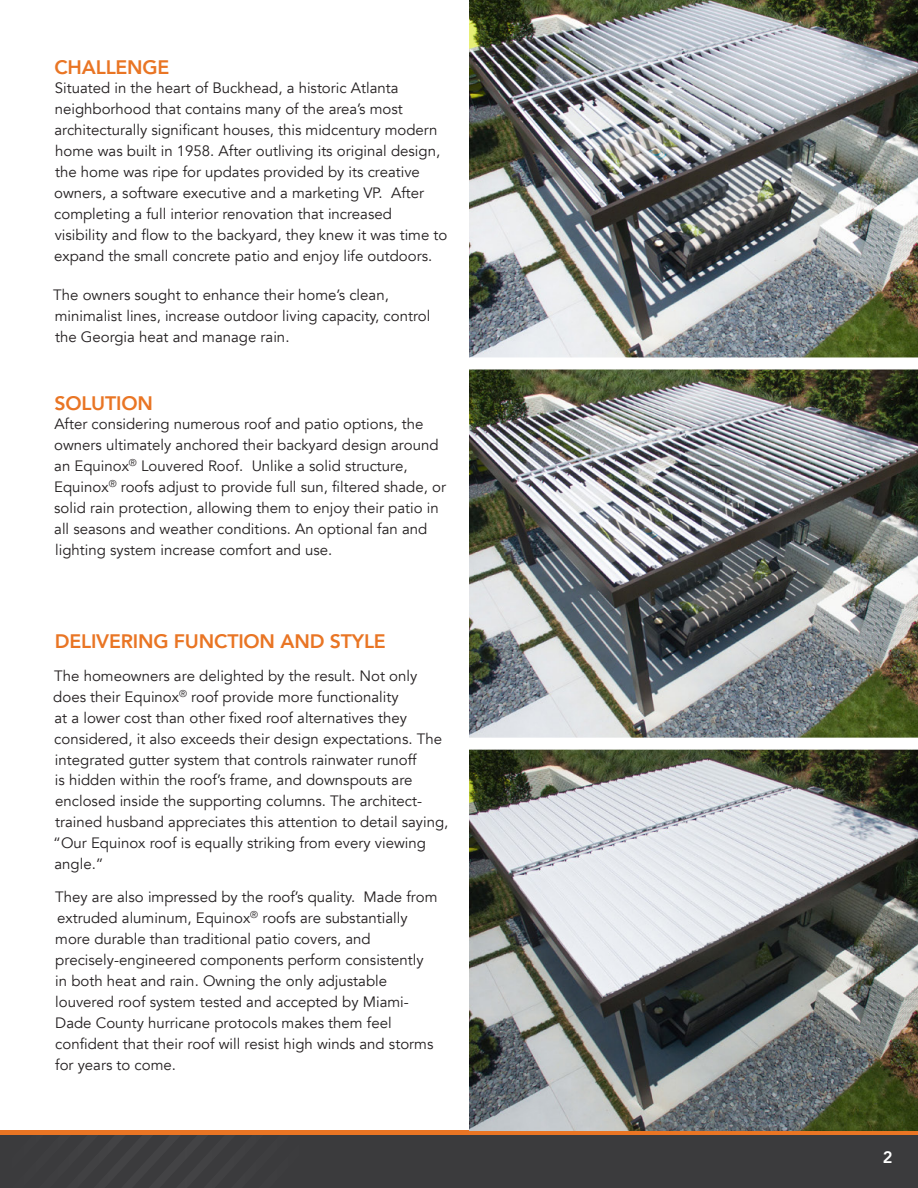
<style>
.page{position:relative;width:918px;height:1188px;background:#fff}
.page>*{position:absolute;margin:0;border:0;box-sizing:border-box;transform-origin:0 0}
.Body_Copy{font:800 19.5px "Avenir";letter-spacing:-.01em;color:#e97524}
.t1{font:800 16.5px "Avenir";color:#fff}
.Body_Copy-2{font:15px/21px "Avenir";color:#231f20}
</style>
<div class="page">
<div style="left:0;top:1134px;width:918px;height:54px;background:#3b3b3d"></div>
<div style="left:0;top:1130px;width:918px;height:5px;background:#e97524"></div>
<img style="left:469px;top:0;width:449px;height:1130px">
<div style="left:459px;top:357px;width:459px;height:12px;background:#fff"></div>
<div style="left:459px;top:738px;width:459px;height:12px;background:#fff"></div>
<p class="Body_Copy" style="left:54px;top:52px;width:117px">CHALLENGE</p>
<p class="Body_Copy-2" style="left:54px;top:78px;width:395px">Situated in the heart of Buckhead, a historic Atlanta neighborhood that contains many of the area’s most architecturally significant houses, this midcentury modern home was built in 1958. After outliving its original design, the home was ripe for updates provided by its creative owners, a software executive and a marketing VP. After completing a full interior renovation that increased visibility and flow to the backyard, they knew it was time to expand the small concrete patio and enjoy life outdoors.</p>
<p class="Body_Copy-2" style="left:53px;top:285px;width:379px">The owners sought to enhance their home’s clean, minimalist lines, increase outdoor living capacity, control the Georgia heat and manage rain.</p>
<p class="Body_Copy" style="left:54px;top:388px;width:100px">SOLUTION</p>
<p class="Body_Copy-2" style="left:54px;top:414px;width:393px">After considering numerous roof and patio options, the owners ultimately anchored their backyard design around an Equinox<sup>®</sup> Louvered Roof. Unlike a solid structure, Equinox<sup>®</sup> roofs adjust to provide full sun, filtered shade, or solid rain protection, allowing them to enjoy their patio in all seasons and weather conditions. An optional fan and lighting system increase comfort and use.</p>
<p class="Body_Copy" style="left:55px;top:626px;width:333px">DELIVERING FUNCTION AND STYLE</p>
<p class="Body_Copy-2" style="left:53px;top:666px;width:397px">The homeowners are delighted by the result. Not only does their Equinox<sup>®</sup> roof provide more functionality<br>at a lower cost than other fixed roof alternatives they considered, it also exceeds their design expectations. The integrated gutter system that controls rainwater runoff<br>is hidden within the roof’s frame, and downspouts are enclosed inside the supporting columns. The architect&shy;trained husband appreciates this attention to detail saying, “Our Equinox roof is equally striking from every viewing angle.”</p>
<p class="Body_Copy-2" style="left:55px;top:886px;width:384px">They are also impressed by the roof’s quality. Made from extruded aluminum, Equinox<sup>®</sup> roofs are substantially more durable than traditional patio covers, and precisely-engineered components perform consistently in both heat and rain. Owning the only adjustable louvered roof system tested and accepted by Miami-Dade County hurricane protocols makes them feel confident that their roof will resist high winds and storms for years to come.</p>
<p class="t1" style="left:883px;top:1145px;width:11px">2</p>
</div>
